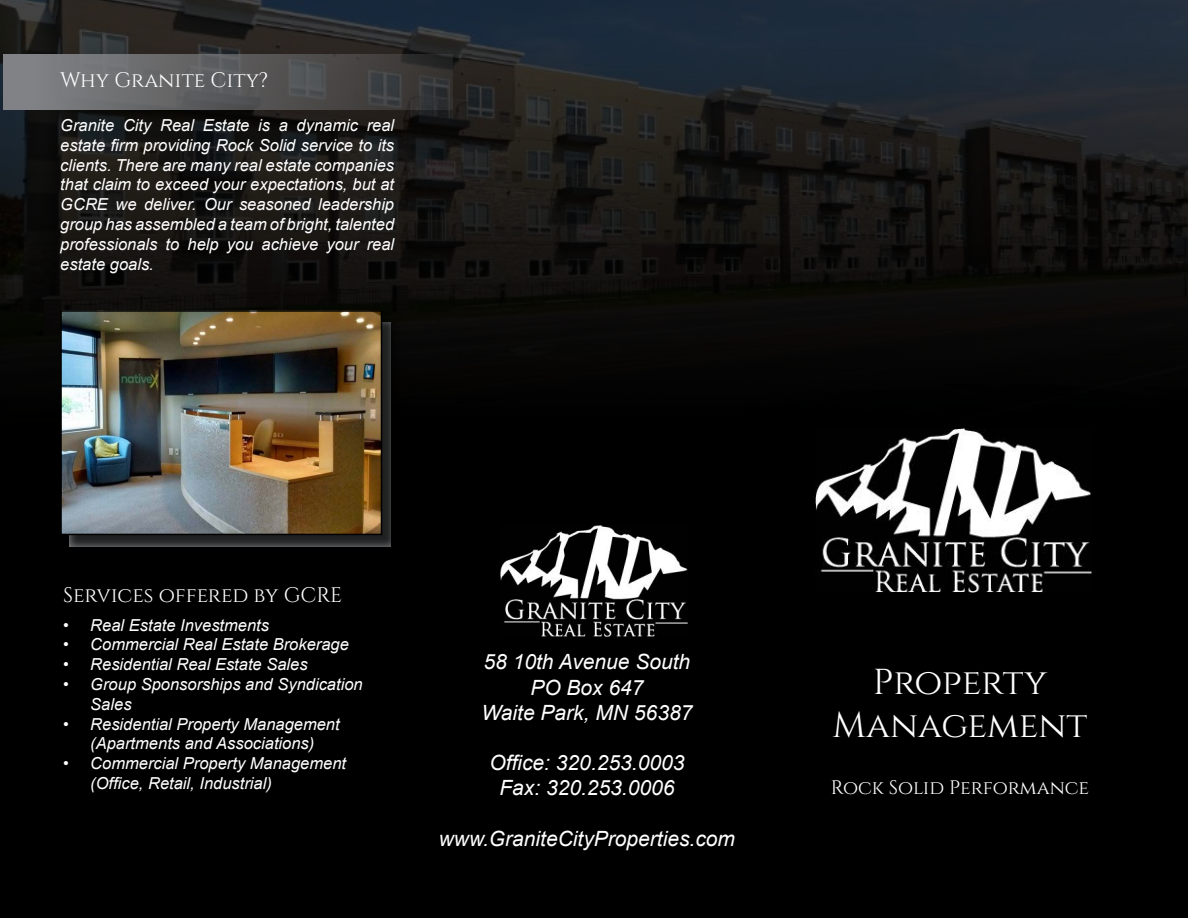
<style>
.page{position:relative;width:1188px;height:918px;background:#fff}
.page>*{position:absolute;margin:0;border:0;box-sizing:border-box;transform-origin:0 0}
.t1{font:36px/43.2px "Cinzel";color:#fff;text-align:center}
.t2{font:italic 21px/25.2px "Arial";color:#fff;text-align:center}
.t3{font:21px "Cinzel";color:#fff}
.t4{font:19.5px "Cinzel";letter-spacing:-.005em;color:#fff}
.t5{font:italic 16.5px/19.8px "Arial";color:#fff}
</style>
<div class="page">
<div style="left:1px;top:0;width:1187px;height:918px;background:#000"></div>
<img style="left:1px;top:0;width:1187px;height:355px">
<img style="left:815px;top:428px;width:277px;height:165px">
<svg style="left:3px;top:54px;width:450px;height:56px;background:#5b5b5c"></svg>
<img style="left:500px;top:526px;width:188px;height:111px">
<div style="left:62px;top:313px;width:339px;height:241px;background:#000;opacity:.75"></div>
<img style="left:63px;top:313px;width:316px;height:219px">
<div style="left:60px;top:310px;width:322px;height:225px;border:2px solid #000"></div>
<p class="t3" style="left:60px;top:68px;width:209px">Why Granite City?</p>
<p class="t5" style="left:60px;top:116px;width:335px;text-align:justify">Granite City Real Estate is a dynamic real estate firm providing Rock Solid service to its clients. There are many real estate companies that claim to exceed your expectations, but at GCRE we deliver. Our seasoned leadership group has assembled a team of bright, talented professionals to help you achieve your real estate goals.</p>
<p class="t3" style="left:63px;top:583px;width:280px">Services offered by GCRE</p>
<p class="t5" style="left:63px;top:615px;width:207px">• Real Estate Investments</p>
<p class="t5" style="left:63px;top:635px;width:287px">• Commercial Real Estate Brokerage</p>
<p class="t5" style="left:63px;top:655px;width:246px">• Residential Real Estate Sales</p>
<p class="t5" style="left:90px;top:675px;width:274px;text-indent:-27px">• Group Sponsorships and Syndication<br>Sales</p>
<p class="t5" style="left:63px;top:714px;width:278px;text-align:center">• Residential Property Management (Apartments and Associations)</p>
<p class="t5" style="left:90px;top:754px;width:257px;text-indent:-27px">• Commercial Property Management (Office, Retail, Industrial)</p>
<p class="t2" style="left:482px;top:650px;width:212px">58 10th Avenue South<br>PO Box 647<br>Waite Park, MN 56387</p>
<p class="t2" style="left:489px;top:750px;width:196px">Office: 320.253.0003<br>Fax: 320.253.0006</p>
<p class="t2" style="left:439px;top:826px;width:298px">www.GraniteCityProperties.com</p>
<h1 class="t1" style="left:833px;top:660px;width:256px">Property<br>Management</h1>
<p class="t4" style="left:831px;top:776px;width:260px">Rock Solid Performance</p>
</div>
